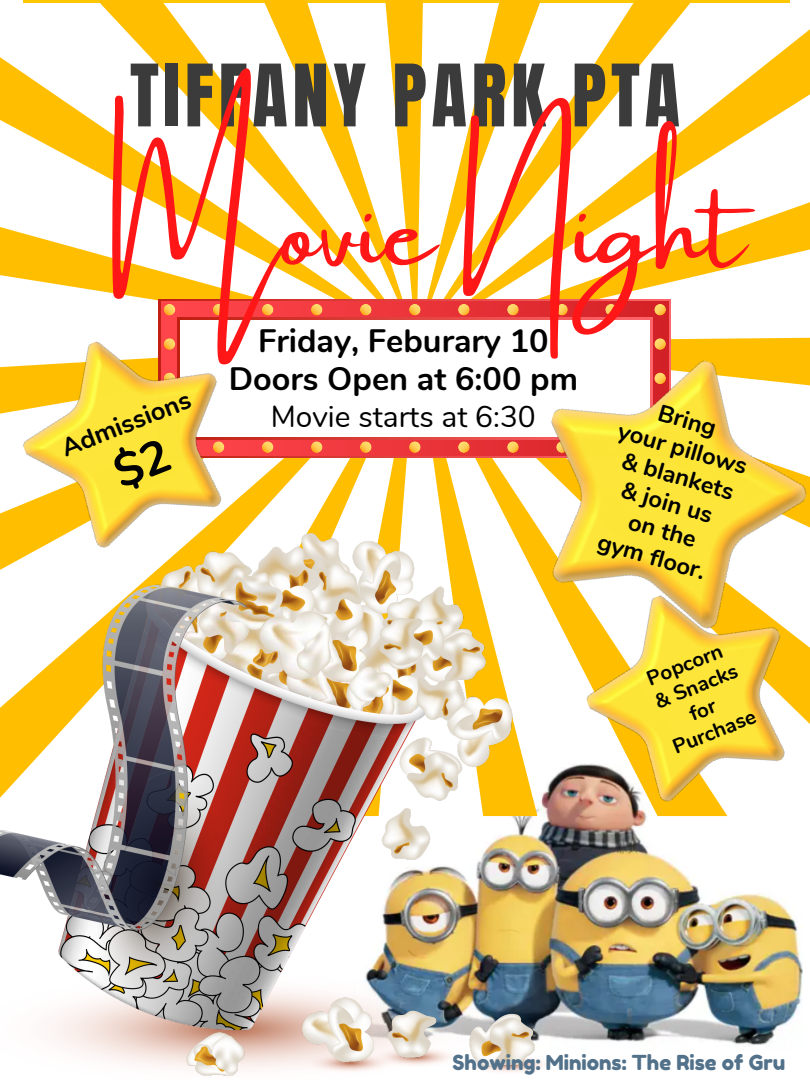
<style>
.page{position:relative;width:810px;height:1080px;background:#fff}
.page>*{position:absolute;margin:0;border:0;box-sizing:border-box;transform-origin:0 0}
.t1{font:107.12px "Amsterdam One";color:#ff1616}
.t2{font:73.12px "Anton";letter-spacing:.065em;color:#3b3b3b}
.t3{font:700 32.38px/38.4px "Nunito";color:#000;text-align:center}
.t4{font:29.88px "Nunito";color:#000}
.t5{font:700 25.62px "Nunito";color:#000}
.t6{font:700 23.75px/28.1px "Nunito";color:#000;text-align:center}
.t7{font:20.62px "Fredoka One";color:#52718a}
.t8{font:700 20.62px/24.4px "Nunito";color:#000;text-align:center}
</style>
<div class="page">
<img style="left:535px;top:816px;width:268px;height:229px">
<svg style="left:433px;top:458px;width:128px;height:358px"></svg>
<svg style="left:257px;top:458px;width:150px;height:31px"></svg>
<img style="left:0;top:489px;width:535px;height:587px">
<svg style="left:257px;top:439px;width:249px;height:16px;background:#eb373c"></svg>
<svg style="left:409px;top:441px;width:12px;height:12px"></svg>
<svg style="left:360px;top:441px;width:12px;height:12px"></svg>
<svg style="left:311px;top:441px;width:12px;height:12px"></svg>
<svg style="left:262px;top:441px;width:11px;height:12px"></svg>
<svg style="left:458px;top:441px;width:12px;height:12px"></svg>
<svg style="left:0;top:0;width:810px;height:322px"></svg>
<img style="left:0;top:307px;width:257px;height:255px">
<img style="left:506px;top:322px;width:304px;height:323px">
<img style="left:561px;top:561px;width:249px;height:255px">
<div style="left:109px;top:437px;width:66px;height:56px;background:#fde537"></div>
<h2 class="t2" style="left:130px;top:43px;width:552px">TIFFANY PARK PTA</h2>
<h1 class="t1" style="left:112px;top:171px;width:636px">Movie Night</h1>
<h3 class="t3" style="left:229px;top:322px;width:351px">Friday, Feburary 10<br>Doors Open at 6:00 pm</h3>
<p class="t4" style="left:271px;top:396px;width:267px">Movie starts at 6:30</p>
<p class="t5" style="left:56px;top:433px;width:138px;rotate:-22deg">Admissions</p>
<p class="t6" style="left:662px;top:399px;width:61px;rotate:16deg">Bring</p>
<p class="t6" style="left:626px;top:447px;width:117px;rotate:16deg">&amp; blankets &amp; join us</p>
<p class="t6" style="left:602px;top:528px;width:112px;rotate:16deg">gym floor.</p>
<p class="t6" style="left:622px;top:417px;width:135px;rotate:16deg">your pillows</p>
<p class="t6" style="left:633px;top:507px;width:71px;rotate:16deg">on the</p>
<p class="t8" style="left:642px;top:669px;width:89px;rotate:-22deg">Popcorn &amp; Snacks for<br>Purchase</p>
<p class="t7" style="left:453px;top:1049px;width:334px">Showing: Minions: The Rise of Gru</p>
</div>
